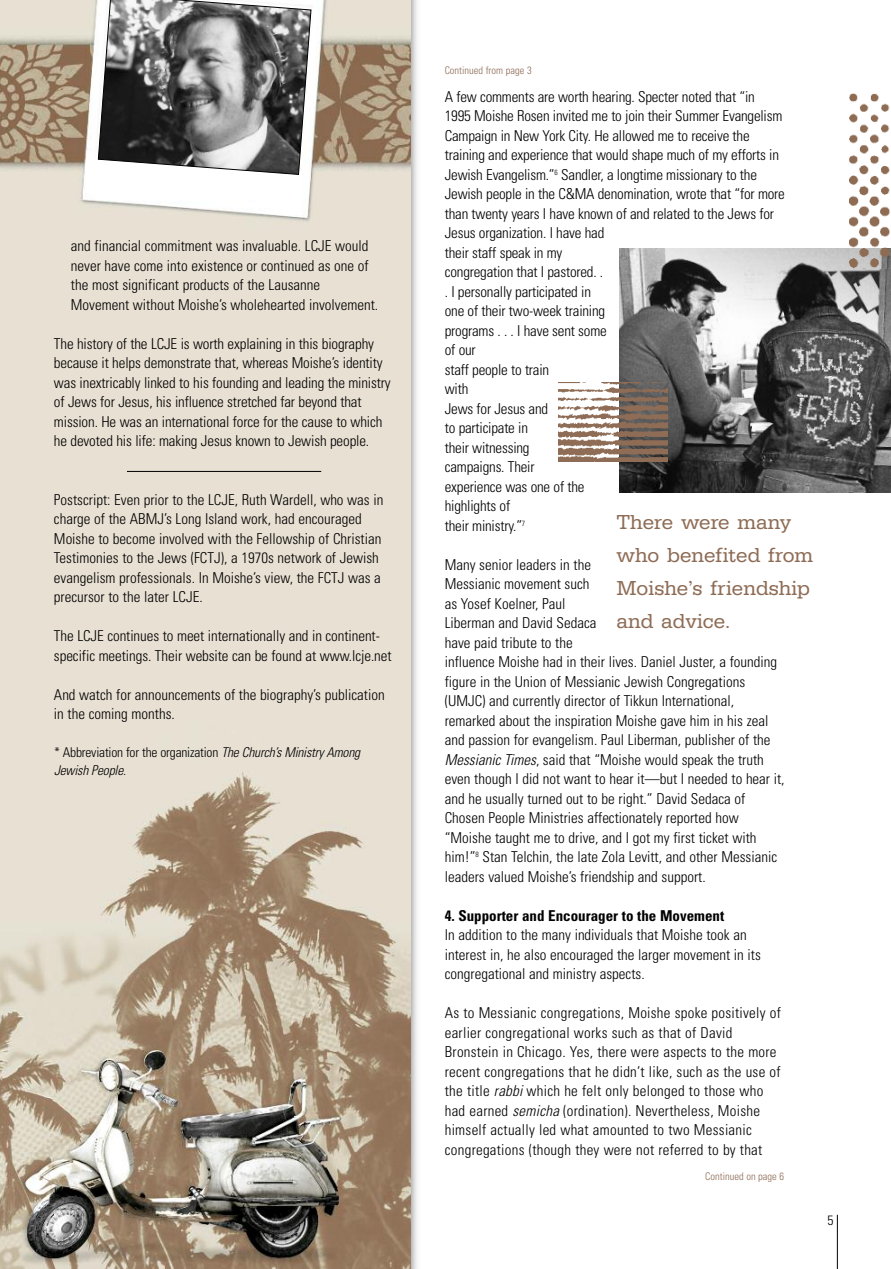
<style>
.page{position:relative;width:891px;height:1269px;background:#fff}
.page>*{position:absolute;margin:0;border:0;box-sizing:border-box;transform-origin:0 0}
.t1{font:21px/33px "URW Typewriter T";color:#8e6c55}
.t2{font:300 condensed 15px/19.5px "Univers";color:#000}
.t3{font:300 condensed 15px/19.5px "Univers";letter-spacing:.02em;color:#000}
.t4{font:700 condensed 15px "Univers";color:#000}
.t5{font:italic 300 condensed 13.5px/18px "Univers";letter-spacing:-.015em;color:#000}
.t6{font:300 condensed 13.5px "Univers";color:#000}
.t7{font:300 condensed 10.5px "Univers";color:#8e6c55}
.s1{font-style:normal}
.s2{font-style:italic}
</style>
<div class="page">
<img style="left:410px;top:0;width:7px;height:1269px">
<img style="left:0;top:0;width:410px;height:1269px">
<hr style="left:127px;top:471px;width:194px;height:1px;background:#000">
<hr style="left:837px;top:1215px;width:1px;height:54px;background:#000">
<svg style="left:98px;top:0;width:213px;height:175px;background:#7b7b7b"></svg>
<img style="left:619px;top:248px;width:272px;height:245px">
<img style="left:850px;top:93px;width:41px;height:175px">
<img style="left:559px;top:383px;width:108px;height:78px">
<p class="t2" style="left:71px;top:238px;width:309px">and financial commitment was invaluable. LCJE would never have come into existence or continued as one of the most significant products of the Lausanne Movement without Moishe’s wholehearted involvement.</p>
<p class="t2" style="left:54px;top:335px;width:338px">The history of the LCJE is worth explaining in this biography because it helps demonstrate that, whereas Moishe’s identity was inextricably linked to his founding and leading the ministry of Jews for Jesus, his influence stretched far beyond that mission. He was an international force for the cause to which he devoted his life: making Jesus known to Jewish people.</p>
<p class="t2" style="left:54px;top:491px;width:331px">Postscript: Even prior to the LCJE, Ruth Wardell, who was in charge of the ABMJ’s Long Island work, had encouraged Moishe to become involved with the Fellowship of Christian Testimonies to the Jews (FCTJ), a 1970s network of Jewish evangelism professionals. In Moishe’s view, the FCTJ was a precursor to the later LCJE.</p>
<p class="t2" style="left:54px;top:628px;width:339px">The LCJE continues to meet internationally and in continent&shy;specific meetings. Their website can be found at www.lcje.net</p>
<p class="t2" style="left:54px;top:686px;width:332px">And watch for announcements of the biography’s publication in the coming months.</p>
<p class="t5" style="left:54px;top:744px;width:308px"><span class="s1">* Abbreviation for the organization</span> The Church’s Ministry Among<br>Jewish People.</p>
<p class="t7" style="left:445px;top:66px;width:88px">Continued from page 3</p>
<p class="t2" style="left:445px;top:88px;width:342px">A few comments are worth hearing. Specter noted that “in<br>1995 Moishe Rosen invited me to join their Summer Evangelism<br>Campaign in New York City. He allowed me to receive the training and experience that would shape much of my efforts in<br>Jewish Evangelism.”<sup>6</sup> Sandler, a longtime missionary to the<br>Jewish people in the C&amp;MA denomination, wrote that “for more than twenty years I have known of and related to the Jews for<br>Jesus organization. I have had<br>their staff speak in my<br>congregation that I pastored. .<br>. I personally participated in<br>one of their two-week training<br>programs . . . I have sent some<br>of our<br>staff people to train<br>with<br>Jews for Jesus and<br>to participate in<br>their witnessing<br>campaigns. Their<br>experience was one of the<br>highlights of<br>their ministry.”<sup>7</sup></p>
<p class="t2" style="left:445px;top:556px;width:341px">Many senior leaders in the<br>Messianic movement such<br>as Yosef Koelner, Paul<br>Liberman and David Sedaca<br>have paid tribute to the<br>influence Moishe had in their lives. Daniel Juster, a founding figure in the Union of Messianic Jewish Congregations (UMJC) and currently director of Tikkun International, remarked about the inspiration Moishe gave him in his zeal and passion for evangelism. Paul Liberman, publisher of the <span class="s2">Messianic Times</span>, said that “Moishe would speak the truth even though I did not want to hear it—but I needed to hear it, and he usually turned out to be right.” David Sedaca of Chosen People Ministries affectionately reported how “Moishe taught me to drive, and I got my first ticket with him!”<sup>8</sup> Stan Telchin, the late Zola Levitt, and other Messianic leaders valued Moishe’s friendship and support.</p>
<p class="t4" style="left:445px;top:910px;width:281px">4. Supporter and Encourager to the Movement</p>
<p class="t2" style="left:445px;top:927px;width:318px">In addition to the many individuals that Moishe took an interest in, he also encouraged the larger movement in its congregational and ministry aspects.</p>
<p class="t3" style="left:445px;top:1005px;width:338px">As to Messianic congregations, Moishe spoke positively of earlier congregational works such as that of David Bronstein in Chicago. Yes, there were aspects to the more recent congregations that he didn’t like, such as the use of the title <span class="s2">rabbi</span> which he felt only belonged to those who had earned <span class="s2">semicha</span> (ordination). Nevertheless, Moishe himself actually led what amounted to two Messianic congregations (though they were not referred to by that</p>
<h1 class="t1" style="left:616px;top:505px;width:198px">There were many who benefited from<br>Moishe’s friendship and advice.</h1>
<p class="t7" style="left:705px;top:1172px;width:80px">Continued on page 6</p>
<p class="t6" style="left:827px;top:1215px;width:7px">5</p>
</div>
